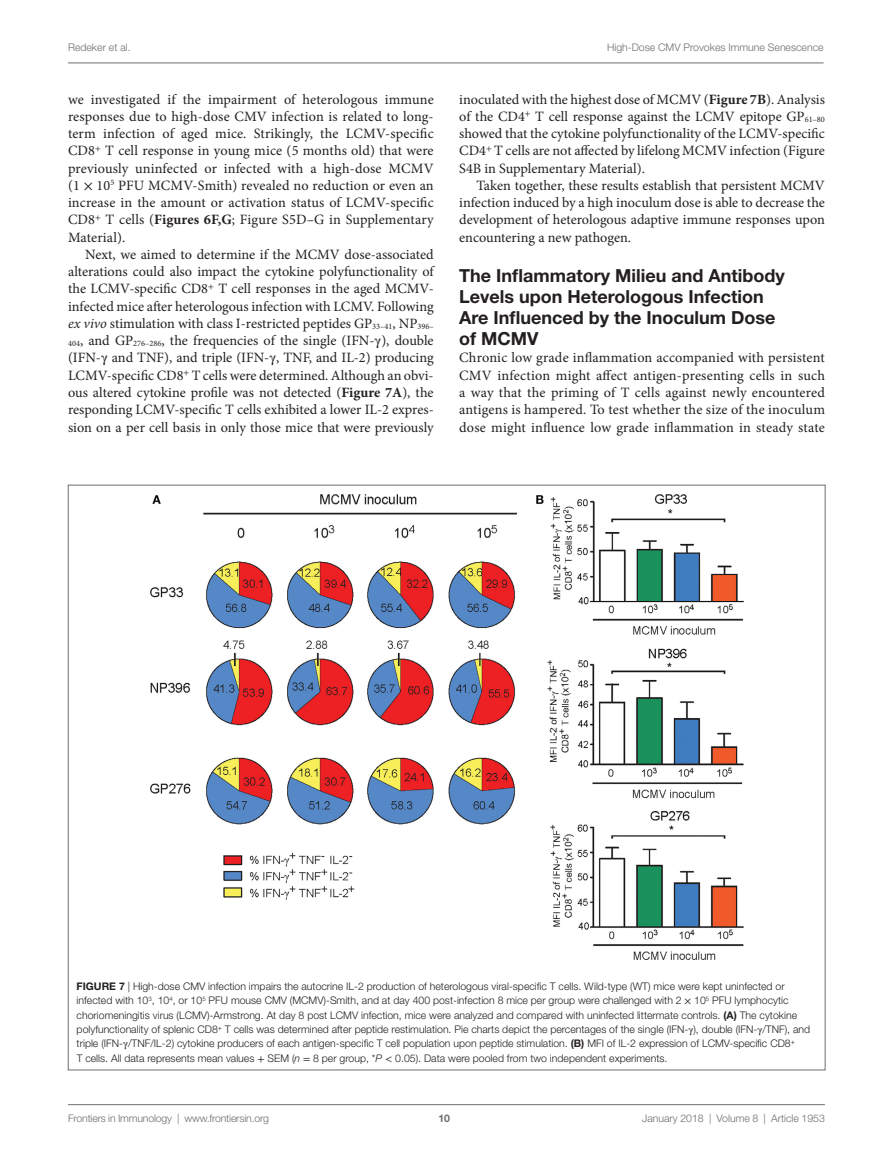
<style>
.page{position:relative;width:893px;height:1170px;background:#fff}
.page>*{position:absolute;margin:0;border:0;box-sizing:border-box;transform-origin:0 0}
.t1{font:700 18px/21px "Helvetica Neue LT Std";color:#231f20}
.t2{font:14.25px/17.2px "Minion Pro";color:#231f20;text-align:justify}
.t3{font:300 10.5px/14.2px "Helvetica Neue LT Std";color:#231f20}
.t4{font:300 10.5px "Helvetica Neue LT Std";color:#6c6d70}
.t5{font:700 10.5px "Helvetica Neue LT Std";color:#6c6d70}
.s1{font-family:"STIX General"}
.s2{font-weight:700}
.s3{font-style:italic}
.s4{font-family:"STIX General";font-weight:400}
</style>
<div class="page">
<img style="left:150px;top:494px;width:594px;height:466px">
<hr style="left:68px;top:63px;width:756px;height:1px;background:#6c6d70">
<hr style="left:68px;top:1104px;width:757px;height:1px;background:#6c6d70">
<p class="t4" style="left:68px;top:41px;width:64px">Redeker et al.</p>
<p class="t4" style="left:607px;top:41px;width:218px">High-Dose CMV Provokes Immune Senescence</p>
<p class="t2" style="left:68px;top:90px;width:367px">we investigated if the impairment of heterologous immune responses due to high-dose CMV infection is related to long&shy;term infection of aged mice. Strikingly, the LCMV-specific CD8<sup>+</sup> T cell response in young mice (5 months old) that were previously uninfected or infected with a high-dose MCMV (1 <span class="s1">×</span> 10<sup>5</sup> PFU MCMV-Smith) revealed no reduction or even an increase in the amount or activation status of LCMV-specific CD8<sup>+</sup> T cells (<span class="s2">Figures 6F,G</span>; Figure S5D–G in Supplementary Material).</p>
<p class="t2" style="left:68px;top:246px;width:367px;text-indent:17px">Next, we aimed to determine if the MCMV dose-associated alterations could also impact the cytokine polyfunctionality of the LCMV-specific CD8<sup>+</sup> T cell responses in the aged MCMV&shy;infected mice after heterologous infection with LCMV. Following <span class="s3">ex vivo</span> stimulation with class I-restricted peptides GP<sub>33–41</sub>, NP<sub>396– 404</sub>, and GP<sub>276–286</sub>, the frequencies of the single (IFN-<span class="s1">γ</span>), double (IFN-<span class="s1">γ</span> and TNF), and triple (IFN-<span class="s1">γ</span>, TNF, and IL-2) producing LCMV-specific CD8<sup>+</sup> T cells were determined. Although an obvi&shy;ous altered cytokine profile was not detected (<span class="s2">Figure 7A</span>), the responding LCMV-specific T cells exhibited a lower IL-2 expres&shy;sion on a per cell basis in only those mice that were previously</p>
<p class="t2" style="left:459px;top:90px;width:367px">inoculated with the highest dose of MCMV (<span class="s2">Figure 7B</span>). Analysis of the CD4<sup>+</sup> T cell response against the LCMV epitope GP<sub>61–80 </sub>showed that the cytokine polyfunctionality of the LCMV-specific CD4<sup>+</sup> T cells are not affected by lifelong MCMV infection (Figure S4B in Supplementary Material).</p>
<p class="t2" style="left:459px;top:177px;width:367px;text-indent:17px">Taken together, these results establish that persistent MCMV infection induced by a high inoculum dose is able to decrease the development of heterologous adaptive immune responses upon encountering a new pathogen.</p>
<p class="t1" style="left:459px;top:265px;width:327px">The Inflammatory Milieu and Antibody<br>Levels upon Heterologous Infection<br>Are Influenced by the Inoculum Dose of MCMV</p>
<p class="t2" style="left:459px;top:349px;width:367px">Chronic low grade inflammation accompanied with persistent CMV infection might affect antigen-presenting cells in such a way that the priming of T cells against newly encountered antigens is hampered. To test whether the size of the inoculum dose might influence low grade inflammation in steady state</p>
<p class="t3" style="left:77px;top:979px;width:735px"><span class="s2">Figure 7</span> | High-dose CMV infection impairs the autocrine IL-2 production of heterologous viral-specific T cells. Wild-type (WT) mice were kept uninfected or infected with 10<sup>3</sup>, 10<sup>4</sup>, or 10<sup>5</sup> PFU mouse CMV (MCMV)-Smith, and at day 400 post-infection 8 mice per group were challenged with 2 <span class="s4">×</span> 10<sup>5</sup> PFU lymphocytic choriomeningitis virus (LCMV)-Armstrong. At day 8 post LCMV infection, mice were analyzed and compared with uninfected littermate controls. <span class="s2">(A)</span> The cytokine polyfunctionality of splenic CD8<sup>+</sup> T cells was determined after peptide restimulation. Pie charts depict the percentages of the single (IFN-<span class="s4">γ</span>), double (IFN-<span class="s4">γ</span>/TNF), and triple (IFN-<span class="s4">γ</span>/TNF/IL-2) cytokine producers of each antigen-specific T cell population upon peptide stimulation. <span class="s2">(B)</span> MFI of IL-2 expression of LCMV-specific CD8<sup>+<br></sup>T cells. All data represents mean values <span class="s4">+</span> SEM (<span class="s3">n</span> <span class="s4">=</span> 8 per group, *<span class="s3">P</span> <span class="s4">&lt;</span> 0.05). Data were pooled from two independent experiments.</p>
<p class="t4" style="left:68px;top:1111px;width:203px">Frontiers in Immunology | www.frontiersin.org</p>
<p class="t4" style="left:642px;top:1111px;width:184px">January 2018 | Volume 8 | Article 1953</p>
<p class="t5" style="left:439px;top:1111px;width:13px">10</p>
</div>
